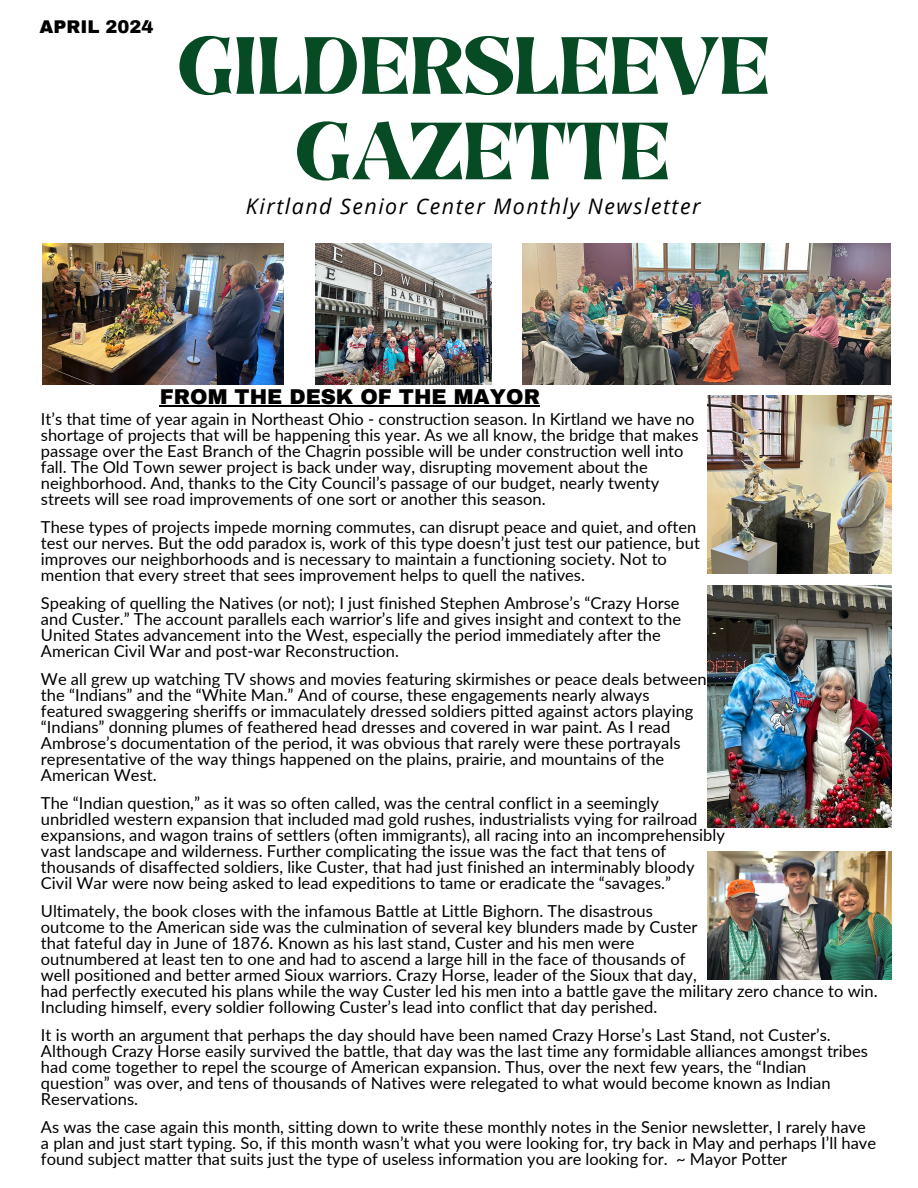
<style>
.page{position:relative;width:918px;height:1188px;background:#fff}
.page>*{position:absolute;margin:0;border:0;box-sizing:border-box;transform-origin:0 0}
.t1{font:65.1px "Brasika Display";letter-spacing:.02em;color:#064b24}
.t2{font:italic 21.45px "Open Sans";letter-spacing:.07em;color:#000}
.t3{font:900 21px "Archivo";color:#000}
.t4{font:900 18px "Archivo";color:#000}
.t5{font:16.5px/16px "Lato";color:#000}
</style>
<div class="page">
<img style="left:708px;top:852px;width:183px;height:128px">
<img style="left:523px;top:243px;width:368px;height:142px">
<img style="left:708px;top:585px;width:183px;height:243px">
<img style="left:316px;top:243px;width:175px;height:142px">
<img style="left:708px;top:396px;width:183px;height:178px">
<img style="left:43px;top:243px;width:240px;height:142px">
<hr style="left:160px;top:405px;width:380px;height:1px;background:#000">
<p class="t4" style="left:39px;top:17px;width:116px">APRIL 2024</p>
<p class="t1" style="left:178px;top:16px;width:593px">GILDERSLEEVE</p>
<p class="t1" style="left:295px;top:101px;width:376px">GAZETTE</p>
<p class="t2" style="left:246px;top:191px;width:456px">Kirtland Senior Center Monthly Newsletter</p>
<p class="t3" style="left:160px;top:386px;width:382px">FROM THE DESK OF THE MAYOR</p>
<h4 class="t5" style="left:41px;top:411px;width:655px">It’s that time of year again in Northeast Ohio - construction season. In Kirtland we have no</h4>
<h1 class="t5" style="left:41px;top:427px;width:659px">shortage of projects that will be happening this year. As we all know, the bridge that makes</h1>
<h1 class="t5" style="left:41px;top:443px;width:644px">passage over the East Branch of the Chagrin possible will be under construction well into</h1>
<h3 class="t5" style="left:41px;top:459px;width:608px">fall. The Old Town sewer project is back under way, disrupting movement about the</h3>
<p class="t5" style="left:41px;top:475px;width:620px">neighborhood. And, thanks to the City Council’s passage of our budget, nearly twenty</p>
<p class="t5" style="left:41px;top:491px;width:506px">streets will see road improvements of one sort or another this season.</p>
<p class="t5" style="left:41px;top:519px;width:657px">These types of projects impede morning commutes, can disrupt peace and quiet, and often</p>
<h2 class="t5" style="left:41px;top:535px;width:660px">test our nerves. But the odd paradox is, work of this type doesn’t just test our patience, but</h2>
<p class="t5" style="left:41px;top:551px;width:628px">improves our neighborhoods and is necessary to maintain a functioning society. Not to</p>
<p class="t5" style="left:41px;top:567px;width:546px">mention that every street that sees improvement helps to quell the natives.</p>
<p class="t5" style="left:41px;top:595px;width:640px">Speaking of quelling the Natives (or not); I just finished Stephen Ambrose’s “Crazy Horse</p>
<p class="t5" style="left:41px;top:611px;width:642px">and Custer.” The account parallels each warrior’s life and gives insight and context to the</p>
<p class="t5" style="left:41px;top:627px;width:621px">United States advancement into the West, especially the period immediately after the</p>
<p class="t5" style="left:41px;top:643px;width:360px">American Civil War and post-war Reconstruction.</p>
<p class="t5" style="left:41px;top:671px;width:667px">We all grew up watching TV shows and movies featuring skirmishes or peace deals between</p>
<p class="t5" style="left:41px;top:687px;width:610px">the “Indians” and the “White Man.” And of course, these engagements nearly always</p>
<p class="t5" style="left:41px;top:703px;width:654px">featured swaggering sheriffs or immaculately dressed soldiers pitted against actors playing</p>
<p class="t5" style="left:41px;top:719px;width:631px">“Indians” donning plumes of feathered head dresses and covered in war paint. As I read</p>
<p class="t5" style="left:41px;top:735px;width:641px">Ambrose’s documentation of the period, it was obvious that rarely were these portrayals</p>
<p class="t5" style="left:41px;top:751px;width:625px">representative of the way things happened on the plains, prairie, and mountains of the</p>
<p class="t5" style="left:41px;top:767px;width:117px">American West.</p>
<p class="t5" style="left:41px;top:795px;width:620px">The “Indian question,” as it was so often called, was the central conflict in a seemingly</p>
<p class="t5" style="left:41px;top:811px;width:658px">unbridled western expansion that included mad gold rushes, industrialists vying for railroad</p>
<p class="t5" style="left:41px;top:827px;width:685px">expansions, and wagon trains of settlers (often immigrants), all racing into an incomprehensibly</p>
<p class="t5" style="left:41px;top:843px;width:627px">vast landscape and wilderness. Further complicating the issue was the fact that tens of</p>
<p class="t5" style="left:41px;top:859px;width:655px">thousands of disaffected soldiers, like Custer, that had just finished an interminably bloody</p>
<p class="t5" style="left:41px;top:875px;width:632px">Civil War were now being asked to lead expeditions to tame or eradicate the “savages.”</p>
<p class="t5" style="left:41px;top:903px;width:613px">Ultimately, the book closes with the infamous Battle at Little Bighorn. The disastrous</p>
<p class="t5" style="left:41px;top:919px;width:658px">outcome to the American side was the culmination of several key blunders made by Custer</p>
<p class="t5" style="left:41px;top:935px;width:595px">that fateful day in June of 1876. Known as his last stand, Custer and his men were</p>
<p class="t5" style="left:41px;top:951px;width:646px">outnumbered at least ten to one and had to ascend a large hill in the face of thousands of</p>
<p class="t5" style="left:41px;top:967px;width:657px">well positioned and better armed Sioux warriors. Crazy Horse, leader of the Sioux that day,</p>
<p class="t5" style="left:41px;top:983px;width:838px">had perfectly executed his plans while the way Custer led his men into a battle gave the military zero chance to win.<br>Including himself, every soldier following Custer’s lead into conflict that day perished.</p>
<p class="t5" style="left:41px;top:1027px;width:829px">It is worth an argument that perhaps the day should have been named Crazy Horse’s Last Stand, not Custer’s.<br>Although Crazy Horse easily survived the battle, that day was the last time any formidable alliances amongst tribes had come together to repel the scourge of American expansion. Thus, over the next few years, the “Indian question” was over, and tens of thousands of Natives were relegated to what would become known as Indian Reservations.</p>
<p class="t5" style="left:41px;top:1119px;width:837px">As was the case again this month, sitting down to write these monthly notes in the Senior newsletter, I rarely have a plan and just start typing. So, if this month wasn’t what you were looking for, try back in May and perhaps I’ll have found subject matter that suits just the type of useless information you are looking for. ~ Mayor Potter</p>
</div>
